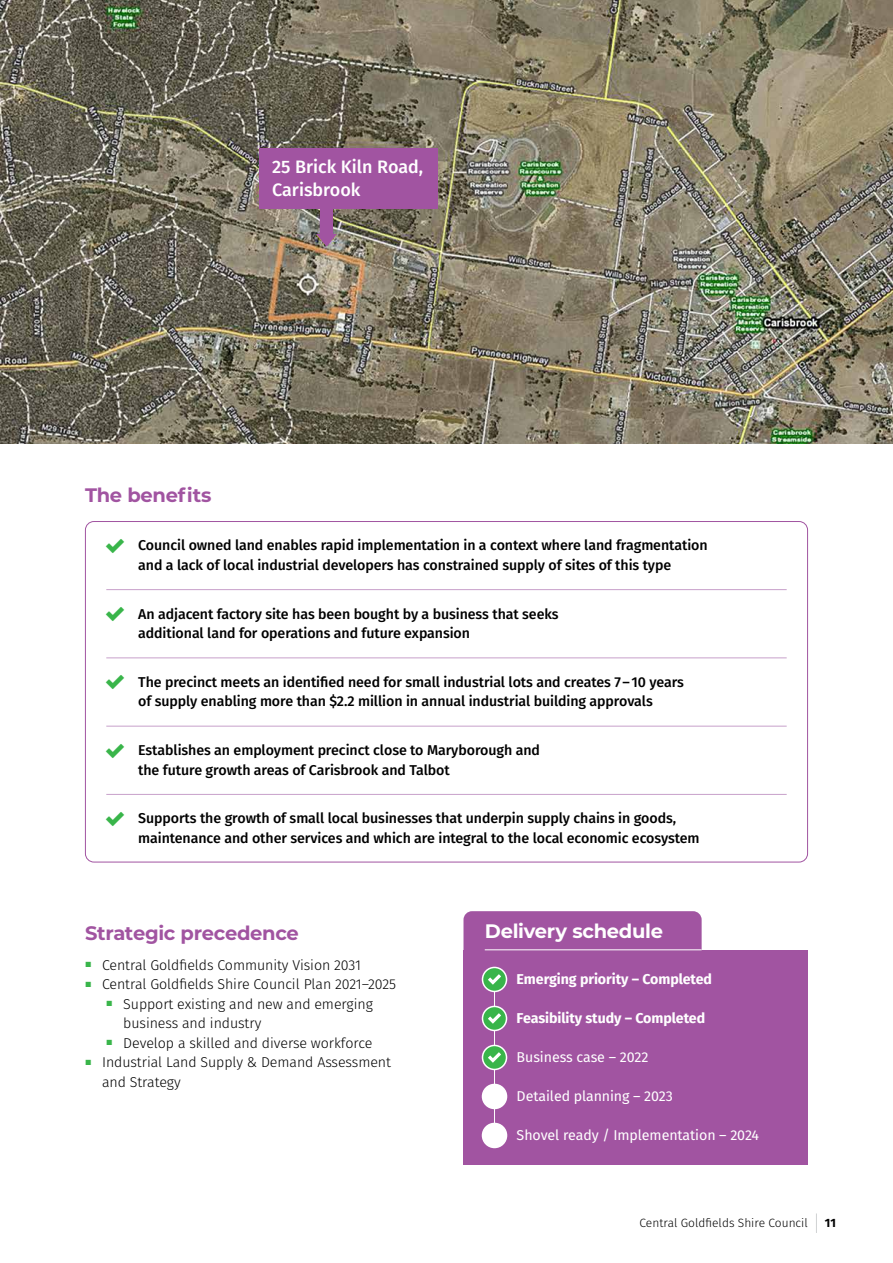
<style>
.page{position:relative;width:893px;height:1263px;background:#fff}
.page>*{position:absolute;margin:0;border:0;box-sizing:border-box;transform-origin:0 0}
.t1{font:700 19.5px "Montserrat";letter-spacing:-.015em;color:#a154a1}
.t2{font:700 19.5px "Montserrat";letter-spacing:-.015em;color:#fff}
.t3{font:500 18px/22.5px "Fira Sans";color:#fff}
.t4{font:500 14.25px/19.5px "Fira Sans";letter-spacing:-.005em;color:#000}
.t5{font:300 14.25px/19.5px "Fira Sans";letter-spacing:-.005em;color:#000}
.t6{font:14.25px "Fira Sans";letter-spacing:-.005em;color:#fff}
.t7{font:700 14.25px "Fira Sans";letter-spacing:-.005em;color:#fff}
.t8{font:300 12px "Fira Sans";color:#000}
.t9{font:700 12px "Fira Sans";color:#000}
.s1{font-family:"SS Standard";font-weight:400;font-size:18px;color:#39b54a}
</style>
<div class="page">
<hr style="left:106px;top:589px;width:681px;height:1px;background:#c7a0ca">
<hr style="left:106px;top:658px;width:681px;height:1px;background:#c7a0ca">
<hr style="left:106px;top:726px;width:681px;height:1px;background:#c7a0ca">
<hr style="left:106px;top:794px;width:681px;height:1px;background:#c7a0ca">
<img style="left:0;top:0;width:893px;height:443px">
<div style="left:463px;top:950px;width:345px;height:215px;background:#a154a1"></div>
<div style="left:463px;top:911px;width:239px;height:39px;background:#a154a1"></div>
<hr style="left:494px;top:970px;width:1px;height:165px;background:#fff">
<div style="left:482px;top:1123px;width:24px;height:24px;background:#fff;border-radius:50%"></div>
<div style="left:482px;top:1123px;width:25px;height:25px;border:2px solid #fff;border-radius:50%"></div>
<div style="left:482px;top:1084px;width:24px;height:24px;background:#fff;border-radius:50%"></div>
<div style="left:482px;top:1084px;width:25px;height:25px;border:2px solid #fff;border-radius:50%"></div>
<div style="left:482px;top:967px;width:24px;height:24px;background:#39b54a;border-radius:50%"></div>
<div style="left:482px;top:967px;width:25px;height:25px;border:2px solid #fff;border-radius:50%"></div>
<svg style="left:488px;top:974px;width:13px;height:10px"></svg>
<div style="left:482px;top:1006px;width:24px;height:24px;background:#39b54a;border-radius:50%"></div>
<div style="left:482px;top:1006px;width:25px;height:25px;border:2px solid #fff;border-radius:50%"></div>
<svg style="left:488px;top:1013px;width:13px;height:10px"></svg>
<div style="left:482px;top:1045px;width:24px;height:24px;background:#39b54a;border-radius:50%"></div>
<div style="left:482px;top:1045px;width:25px;height:25px;border:2px solid #fff;border-radius:50%"></div>
<svg style="left:488px;top:1052px;width:13px;height:10px"></svg>
<hr style="left:485px;top:949px;width:217px;height:1px;background:#fff">
<div style="left:259px;top:148px;width:179px;height:60px;background:#a154a1"></div>
<svg style="left:316px;top:234px;width:21px;height:13px"></svg>
<div style="left:320px;top:208px;width:13px;height:28px;background:#a154a1"></div>
<svg style="left:816px;top:1213px;width:1px;height:20px"></svg>
<p class="t3" style="left:272px;top:155px;width:153px">25 Brick Kiln Road,<br>Carisbrook</p>
<h1 class="t1" style="left:85px;top:481px;width:128px">The benefits</h1>
<p class="t4" style="left:106px;top:535px;width:603px;text-align:center"><span class="s1">✓</span> Council owned land enables rapid implementation in a context where land fragmentation and a lack of local industrial developers has constrained supply of sites of this type</p>
<p class="t4" style="left:138px;top:603px;width:422px;text-indent:-32px"><span class="s1">✓</span> An adjacent factory site has been bought by a business that seeks additional land for operations and future expansion</p>
<p class="t4" style="left:106px;top:671px;width:579px;text-align:center"><span class="s1">✓</span> The precinct meets an identified need for small industrial lots and creates 7–10 years of supply enabling more than $2.2 million in annual industrial building approvals</p>
<p class="t4" style="left:138px;top:740px;width:403px;text-indent:-32px"><span class="s1">✓</span> Establishes an employment precinct close to Maryborough and the future growth areas of Carisbrook and Talbot</p>
<p class="t4" style="left:138px;top:808px;width:563px;text-indent:-32px"><span class="s1">✓</span> Supports the growth of small local businesses that underpin supply chains in goods, maintenance and other services and which are integral to the local economic ecosystem</p>
<h1 class="t1" style="left:85px;top:919px;width:215px">Strategic precedence</h1>
<p class="t5" style="left:85px;top:955px;width:277px"><sup>■</sup> Central Goldfields Community Vision 2031</p>
<p class="t5" style="left:85px;top:974px;width:313px"><sup>■</sup> Central Goldfields Shire Council Plan 2021–2025</p>
<p class="t5" style="left:123px;top:994px;width:251px;text-indent:-17px"><sup>■</sup> Support existing and new and emerging business and industry</p>
<p class="t5" style="left:106px;top:1033px;width:268px"><sup>■</sup> Develop a skilled and diverse workforce</p>
<p class="t5" style="left:102px;top:1052px;width:290px;text-indent:-17px"><sup>■</sup> Industrial Land Supply &amp; Demand Assessment and Strategy</p>
<h1 class="t2" style="left:485px;top:916px;width:180px">Delivery schedule</h1>
<p class="t7" style="left:517px;top:967px;width:197px">Emerging priority – Completed</p>
<p class="t7" style="left:517px;top:1006px;width:190px">Feasibility study – Completed</p>
<p class="t6" style="left:517px;top:1046px;width:133px">Business case – 2022</p>
<p class="t6" style="left:517px;top:1085px;width:158px">Detailed planning – 2023</p>
<p class="t6" style="left:517px;top:1124px;width:244px">Shovel ready / Implementation – 2024</p>
<p class="t8" style="left:640px;top:1214px;width:170px">Central Goldfields Shire Council</p>
<p class="t9" style="left:825px;top:1213px;width:13px">11</p>
</div>
